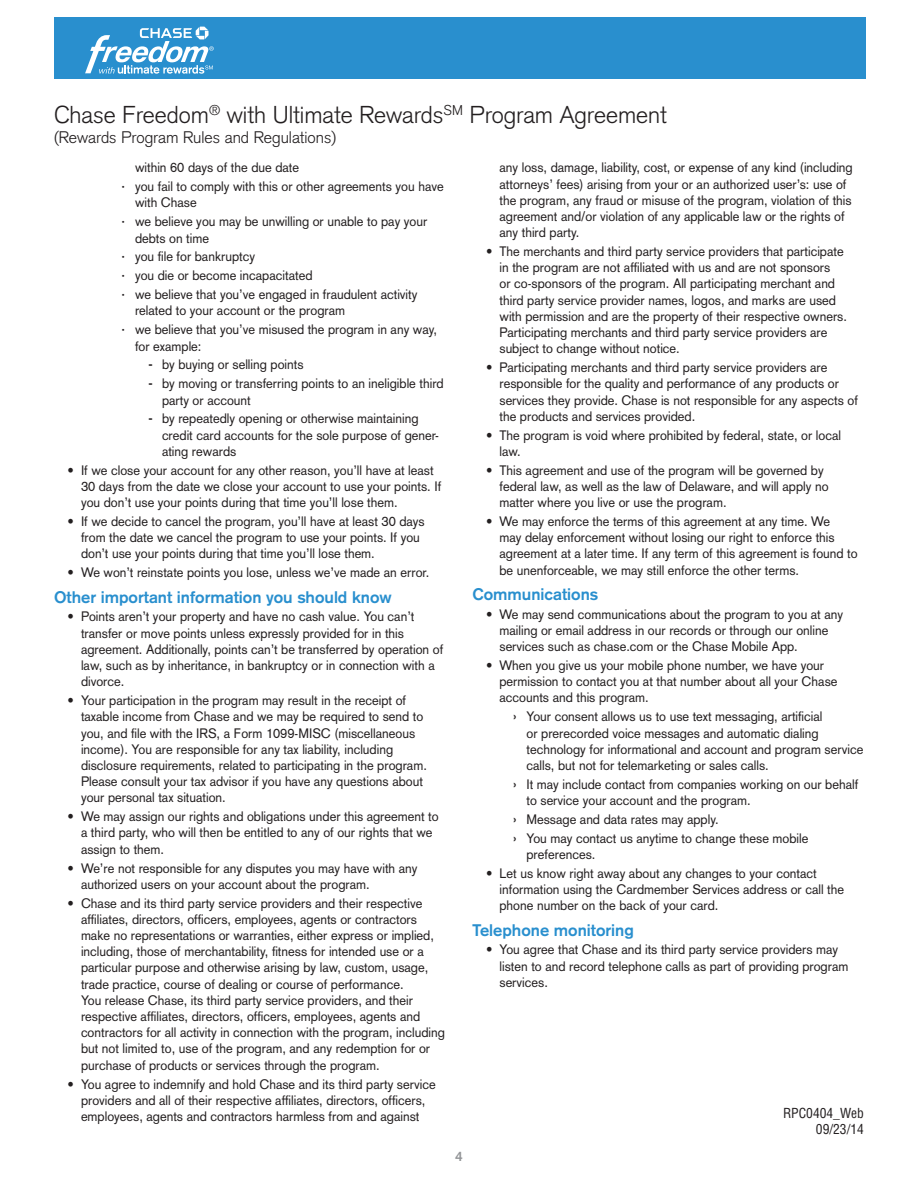
<style>
.page{position:relative;width:918px;height:1188px;background:#fff}
.page>*{position:absolute;margin:0;border:0;box-sizing:border-box;transform-origin:0 0}
.t1{font:300 24px "Akzidenz Grotesk";color:#231f20}
.Freedom_Headline_1{font:700 16.5px "Akzidenz Grotesk";color:#298fce}
.t2{font:300 16.5px "Akzidenz Grotesk";color:#231f20}
.Bullet_1{font:13.5px/16.2px "Akzidenz Grotesk";color:#231f20;scale:.95 1}
.Bullet_2{font:13.5px/16.2px "Akzidenz Grotesk";color:#231f20;scale:.95 1}
.Bullet_3{font:13.5px/16.2px "Akzidenz Grotesk";color:#231f20;scale:.95 1}
.Bullet_4{font:13.5px/16.2px "Akzidenz Grotesk";color:#231f20;scale:.95 1}
.rewards_footer{font:condensed 13.5px/16.2px "Helvetica";color:#231f20;text-align:right}
.t3{font:700 13.5px "Akzidenz Grotesk";color:#939598}
.s1{font-weight:700}
</style>
<div class="page">
<div style="left:54px;top:17px;width:811px;height:62px;background:#298fce"></div>
<svg style="left:85px;top:27px;width:129px;height:47px"></svg>
<p class="t1" style="left:54px;top:101px;width:614px">Chase Freedom<sup>®</sup> with Ultimate Rewards<sup>SM</sup> Program Agreement</p>
<p class="t2" style="left:54px;top:127px;width:284px">(Rewards Program Rules and Regulations)</p>
<p class="Bullet_3" style="left:135px;top:159px;width:174px">within 60 days of the due date</p>
<p class="Bullet_3" style="left:135px;top:178px;width:327px;text-indent:-14px"><span class="s1">·</span> you fail to comply with this or other agreements you have with Chase</p>
<p class="Bullet_3" style="left:135px;top:213px;width:309px;text-indent:-14px"><span class="s1">·</span> we believe you may be unwilling or unable to pay your debts on time</p>
<p class="Bullet_3" style="left:122px;top:249px;width:142px"><span class="s1">·</span> you file for bankruptcy</p>
<p class="Bullet_3" style="left:122px;top:267px;width:203px"><span class="s1">·</span> you die or become incapacitated</p>
<p class="Bullet_3" style="left:135px;top:286px;width:299px;text-indent:-14px"><span class="s1">·</span> we believe that you’ve engaged in fraudulent activity related to your account or the program</p>
<p class="Bullet_3" style="left:135px;top:321px;width:320px;text-indent:-14px"><span class="s1">·</span> we believe that you’ve misused the program in any way, for example:</p>
<p class="Bullet_4" style="left:148px;top:357px;width:165px"><span class="s1">-</span> by buying or selling points</p>
<p class="Bullet_4" style="left:162px;top:375px;width:298px;text-indent:-14px"><span class="s1">-</span> by moving or transferring points to an ineligible third party or account</p>
<p class="Bullet_4" style="left:162px;top:411px;width:293px;text-indent:-14px"><span class="s1">-</span> by repeatedly opening or otherwise maintaining credit card accounts for the sole purpose of gener&shy;ating rewards</p>
<p class="Bullet_1" style="left:81px;top:462px;width:381px;text-indent:-14px">• If we close your account for any other reason, you’ll have at least<br>30 days from the date we close your account to use your points. If you don’t use your points during that time you’ll lose them.</p>
<p class="Bullet_1" style="left:81px;top:513px;width:363px;text-indent:-14px">• If we decide to cancel the program, you’ll have at least 30 days from the date we cancel the program to use your points. If you don’t use your points during that time you’ll lose them.</p>
<p class="Bullet_1" style="left:68px;top:564px;width:382px">• We won’t reinstate points you lose, unless we’ve made an error.</p>
<p class="Freedom_Headline_1" style="left:54px;top:587px;width:339px">Other important information you should know</p>
<p class="Bullet_1" style="left:81px;top:609px;width:383px;text-indent:-14px">• Points aren’t your property and have no cash value. You can’t transfer or move points unless expressly provided for in this agreement. Additionally, points can’t be transferred by operation of law, such as by inheritance, in bankruptcy or in connection with a divorce.</p>
<p class="Bullet_1" style="left:81px;top:692px;width:366px;text-indent:-14px">• Your participation in the program may result in the receipt of taxable income from Chase and we may be required to send to you, and file with the IRS, a Form 1099-MISC (miscellaneous income). You are responsible for any tax liability, including disclosure requirements, related to participating in the program.<br>Please consult your tax advisor if you have any questions about your personal tax situation.</p>
<p class="Bullet_1" style="left:81px;top:808px;width:378px;text-indent:-14px">• We may assign our rights and obligations under this agreement to a third party, who will then be entitled to any of our rights that we assign to them.</p>
<p class="Bullet_1" style="left:81px;top:860px;width:356px;text-indent:-14px">• We’re not responsible for any disputes you may have with any authorized users on your account about the program.</p>
<p class="Bullet_1" style="left:81px;top:895px;width:385px;text-indent:-14px">• Chase and its third party service providers and their respective affiliates, directors, officers, employees, agents or contractors make no representations or warranties, either express or implied, including, those of merchantability, fitness for intended use or a particular purpose and otherwise arising by law, custom, usage, trade practice, course of dealing or course of performance.<br>You release Chase, its third party service providers, and their respective affiliates, directors, officers, employees, agents and contractors for all activity in connection with the program, including but not limited to, use of the program, and any redemption for or purchase of products or services through the program.</p>
<p class="Bullet_1" style="left:68px;top:1076px;width:389px;text-align:center">• You agree to indemnify and hold Chase and its third party service providers and all of their respective affiliates, directors, officers, employees, agents and contractors harmless from and against</p>
<p class="Bullet_1" style="left:500px;top:159px;width:373px">any loss, damage, liability, cost, or expense of any kind (including attorneys’ fees) arising from your or an authorized user’s: use of the program, any fraud or misuse of the program, violation of this agreement and/or violation of any applicable law or the rights of any third party.</p>
<p class="Bullet_1" style="left:500px;top:243px;width:367px;text-indent:-14px">• The merchants and third party service providers that participate in the program are not affiliated with us and are not sponsors<br>or co-sponsors of the program. All participating merchant and third party service provider names, logos, and marks are used with permission and are the property of their respective owners.<br>Participating merchants and third party service providers are subject to change without notice.</p>
<p class="Bullet_1" style="left:500px;top:359px;width:379px;text-indent:-14px">• Participating merchants and third party service providers are responsible for the quality and performance of any products or services they provide. Chase is not responsible for any aspects of the products and services provided.</p>
<p class="Bullet_1" style="left:500px;top:427px;width:361px;text-indent:-14px">• The program is void where prohibited by federal, state, or local law.</p>
<p class="Bullet_1" style="left:500px;top:462px;width:348px;text-indent:-14px">• This agreement and use of the program will be governed by federal law, as well as the law of Delaware, and will apply no matter where you live or use the program.</p>
<p class="Bullet_1" style="left:500px;top:513px;width:379px;text-indent:-14px">• We may enforce the terms of this agreement at any time. We<br>may delay enforcement without losing our right to enforce this agreement at a later time. If any term of this agreement is found to be unenforceable, we may still enforce the other terms.</p>
<p class="Freedom_Headline_1" style="left:472px;top:584px;width:127px">Communications</p>
<p class="Bullet_1" style="left:500px;top:606px;width:363px;text-indent:-14px">• We may send communications about the program to you at any mailing or email address in our records or through our online services such as chase.com or the Chase Mobile App.</p>
<p class="Bullet_1" style="left:500px;top:657px;width:357px;text-indent:-14px">• When you give us your mobile phone number, we have your permission to contact you at that number about all your Chase accounts and this program.</p>
<p class="Bullet_2" style="left:526px;top:708px;width:356px;text-indent:-14px"><span class="s1">›</span> Your consent allows us to use text messaging, artificial<br>or prerecorded voice messages and automatic dialing technology for informational and account and program service calls, but not for telemarketing or sales calls.</p>
<p class="Bullet_2" style="left:526px;top:776px;width:351px;text-indent:-14px"><span class="s1">›</span> It may include contact from companies working on our behalf to service your account and the program.</p>
<p class="Bullet_2" style="left:513px;top:811px;width:218px"><span class="s1">›</span> Message and data rates may apply.</p>
<p class="Bullet_2" style="left:526px;top:830px;width:298px;text-indent:-14px"><span class="s1">›</span> You may contact us anytime to change these mobile preferences.</p>
<p class="Bullet_1" style="left:500px;top:865px;width:364px;text-indent:-14px">• Let us know right away about any changes to your contact information using the Cardmember Services address or call the phone number on the back of your card.</p>
<p class="Freedom_Headline_1" style="left:472px;top:920px;width:163px">Telephone monitoring</p>
<p class="Bullet_1" style="left:500px;top:942px;width:369px;text-indent:-14px">• You agree that Chase and its third party service providers may listen to and record telephone calls as part of providing program services.</p>
<p class="t3" style="left:455px;top:1148px;width:9px">4</p>
<p class="rewards_footer" style="left:783px;top:1105px;width:82px">RPC0404_Web<br>09/23/14</p>
</div>
